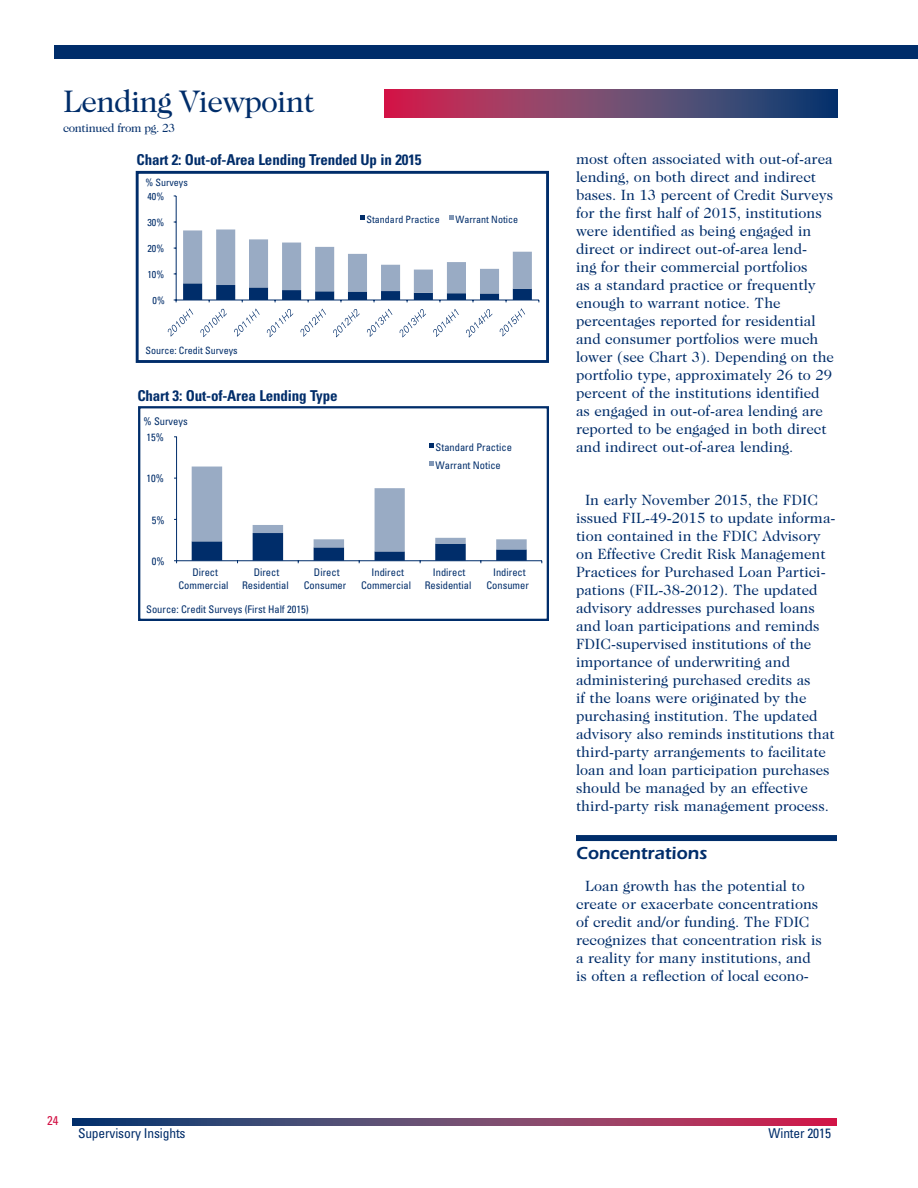
<style>
.page{position:relative;width:918px;height:1188px;background:#fff}
.page>*{position:absolute;margin:0;border:0;box-sizing:border-box;transform-origin:0 0}
.t1{font:31.5px "Caslon 224 Std";letter-spacing:-.025em;color:#002d6a}
.t2{font:600 18px "ITC Eras Std";color:#002d6a}
.t3{font:15px/18px "Caslon 224 Std";color:#002d6a}
.t4{font:700 condensed 15px "Univers LT Std";letter-spacing:-.01em;color:#002d6a}
.t5{font:condensed 13.5px "Univers LT Std";letter-spacing:-.01em;color:#002d6a}
.t6{font:condensed 12.75px "Univers LT Std";color:#d31245}
.t7{font:12px "Caslon 224 Std";letter-spacing:-.025em;color:#002d6a}
.t8{font:condensed 10.5px/12.6px "Univers LT Std";color:#002d6a;text-align:center}
.t9{font:condensed 10.05px "Univers LT Std";color:#002d6a}
</style>
<div class="page">
<div style="left:54px;top:45px;width:864px;height:13px;background:#002d6a"></div>
<svg style="left:72px;top:1119px;width:765px;height:6px"></svg>
<svg style="left:384px;top:89px;width:454px;height:28px"></svg>
<div style="left:576px;top:835px;width:261px;height:6px;background:#002d6a"></div>
<svg style="left:138px;top:406px;width:411px;height:215px"></svg>
<svg style="left:135px;top:170px;width:414px;height:193px"></svg>
<h1 class="t1" style="left:63px;top:83px;width:253px">Lending Viewpoint</h1>
<p class="t7" style="left:63px;top:121px;width:114px">continued from pg. 23</p>
<p class="t4" style="left:136px;top:150px;width:287px">Chart 2: Out-of-Area Lending Trended Up in 2015</p>
<p class="t9" style="left:145px;top:176px;width:44px">% Surveys</p>
<p class="t9" style="left:147px;top:190px;width:18px">40%</p>
<p class="t9" style="left:147px;top:216px;width:18px">30%</p>
<p class="t9" style="left:147px;top:242px;width:18px">20%</p>
<p class="t9" style="left:147px;top:268px;width:18px">10%</p>
<p class="t9" style="left:153px;top:294px;width:14px">0%</p>
<p class="t9" style="left:145px;top:344px;width:94px">Source: Credit Surveys</p>
<p class="t4" style="left:137px;top:386px;width:202px">Chart 3: Out-of-Area Lending Type</p>
<p class="t8" style="left:144px;top:415px;width:46px">% Surveys</p>
<p class="t8" style="left:147px;top:431px;width:19px">15%</p>
<p class="t8" style="left:147px;top:472px;width:19px">10%</p>
<p class="t8" style="left:152px;top:513px;width:14px">5%</p>
<p class="t8" style="left:152px;top:555px;width:14px">0%</p>
<p class="t9" style="left:367px;top:213px;width:75px">Standard Practice</p>
<p class="t9" style="left:456px;top:213px;width:64px">Warrant Notice</p>
<p class="t8" style="left:436px;top:438px;width:78px;line-height:18.3px;text-align:left">Standard Practice<br>Warrant Notice</p>
<p class="t8" style="left:178px;top:566px;width:52px">Direct<br>Commercial</p>
<p class="t8" style="left:242px;top:566px;width:48px">Direct<br>Residential</p>
<p class="t8" style="left:304px;top:566px;width:44px">Direct<br>Consumer</p>
<p class="t8" style="left:361px;top:566px;width:52px">Indirect<br>Commercial</p>
<p class="t8" style="left:425px;top:566px;width:48px">Indirect<br>Residential</p>
<p class="t8" style="left:486px;top:566px;width:44px">Indirect<br>Consumer</p>
<p class="t8" style="left:146px;top:603px;width:164px">Source: Credit Surveys (First Half 2015)</p>
<p class="t3" style="left:576px;top:150px;width:260px">most often associated with out-of-area lending, on both direct and indirect bases. In 13 percent of Credit Surveys for the first half of 2015, institutions were identified as being engaged in direct or indirect out-of-area lend-<br>ing for their commercial portfolios<br>as a standard practice or frequently enough to warrant notice. The percentages reported for residential and consumer portfolios were much lower (see Chart 3). Depending on the portfolio type, approximately 26 to 29 percent of the institutions identified as engaged in out-of-area lending are reported to be engaged in both direct and indirect out-of-area lending.</p>
<p class="t3" style="left:576px;top:491px;width:261px;text-indent:9px">In early November 2015, the FDIC issued FIL-49-2015 to update informa&shy;tion contained in the FDIC Advisory on Effective Credit Risk Management Practices for Purchased Loan Partici&shy;pations (FIL-38-2012). The updated advisory addresses purchased loans and loan participations and reminds FDIC-supervised institutions of the importance of underwriting and administering purchased credits as<br>if the loans were originated by the purchasing institution. The updated advisory also reminds institutions that third-party arrangements to facilitate loan and loan participation purchases should be managed by an effective third-party risk management process.</p>
<p class="t2" style="left:576px;top:843px;width:133px">Concentrations</p>
<p class="t3" style="left:576px;top:876px;width:247px;text-indent:9px">Loan growth has the potential to create or exacerbate concentrations of credit and/or funding. The FDIC recognizes that concentration risk is a reality for many institutions, and is often a reflection of local econo-</p>
<p class="t6" style="left:47px;top:1113px;width:13px">24</p>
<p class="t5" style="left:78px;top:1124px;width:109px">Supervisory Insights</p>
<p class="t5" style="left:769px;top:1124px;width:64px">Winter 2015</p>
</div>
